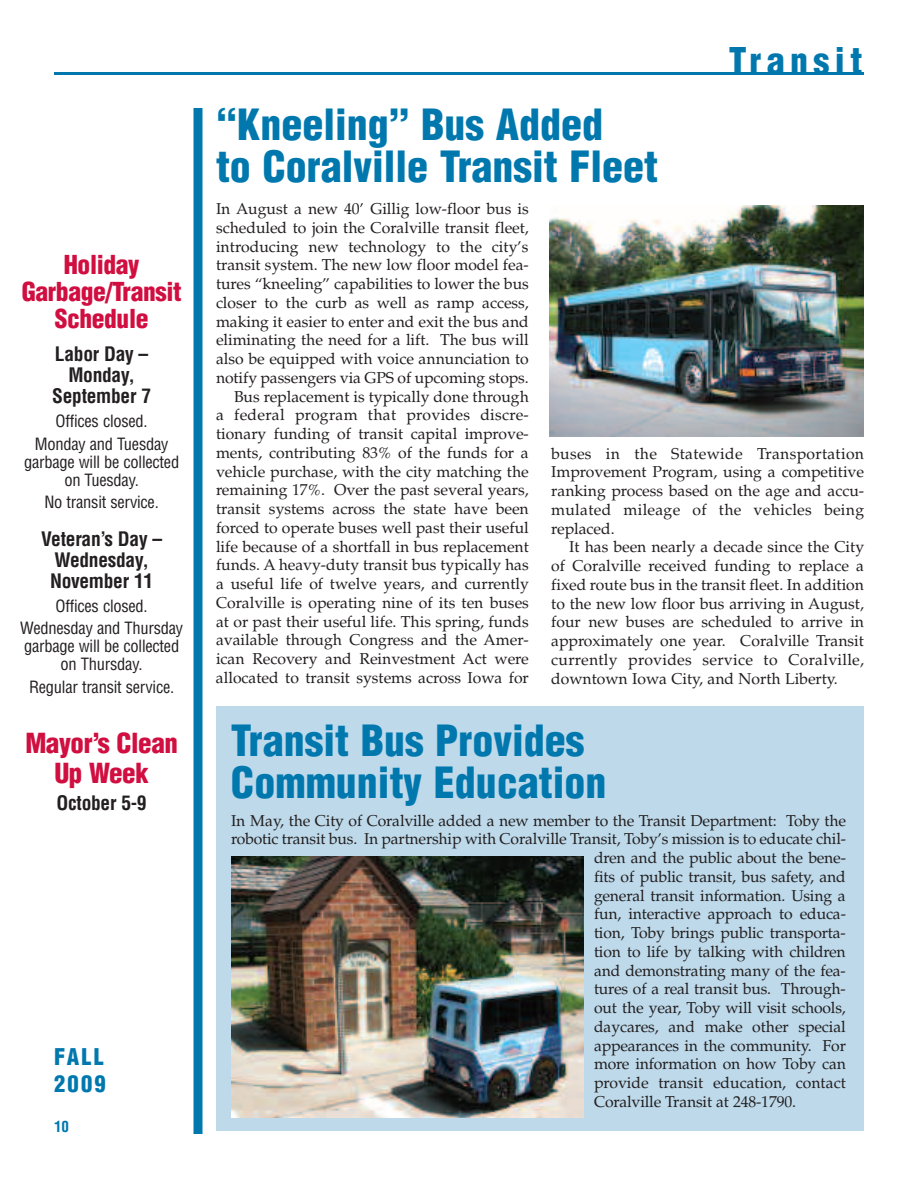
<style>
.page{position:relative;width:918px;height:1188px;background:#fff}
.page>*{position:absolute;margin:0;border:0;box-sizing:border-box;transform-origin:0 0}
.t1{font:900 condensed 42px/42px "Helvetica";color:#0078ae}
.t2{font:900 condensed 36px "Helvetica";letter-spacing:.15em;color:#0078ae}
.t3{font:900 condensed 27px/30px "Helvetica";letter-spacing:-.015em;color:#d10e40;text-align:center}
.t4{font:900 condensed 25.5px/27px "Helvetica";letter-spacing:-.015em;color:#d10e40;text-align:center}
.t5{font:900 condensed 22.5px/27px "Helvetica";letter-spacing:.1em;color:#0078ae}
.t6{font:700 condensed 19.5px/21px "Helvetica";letter-spacing:-.015em;color:#231f20;text-align:center}
.t7{font:condensed 16.5px/22.5px "Helvetica";letter-spacing:-.015em;color:#231f20;text-align:center}
.t8{font:15.75px/18.8px "Palatino";color:#231f20;text-align:justify}
.t9{font:700 condensed 15px "Helvetica";color:#0078ae}
</style>
<div class="page">
<div style="left:216px;top:706px;width:648px;height:425px;background:#bdd9ea"></div>
<div style="left:194px;top:108px;width:8px;height:1026px;background:#0078ae"></div>
<hr style="left:54px;top:72px;width:810px;height:3px;background:#0078ae">
<img style="left:549px;top:206px;width:315px;height:231px">
<img style="left:231px;top:856px;width:353px;height:262px">
<h3 class="t4" style="left:22px;top:252px;width:161px">Holiday<br>Garbage/Transit<br>Schedule</h3>
<p class="t6" style="left:52px;top:344px;width:100px">Labor Day –<br>Monday,<br>September 7</p>
<p class="t7" style="left:35px;top:410px;width:135px">Offices closed.<br>Monday and Tuesday</p>
<p class="t7" style="left:24px;top:453px;width:157px;line-height:18px">garbage will be collected on Tuesday.</p>
<p class="t7" style="left:44px;top:491px;width:116px">No transit service.</p>
<p class="t6" style="left:41px;top:528px;width:123px">Veteran’s Day –<br>Wednesday,<br>November 11</p>
<p class="t7" style="left:20px;top:595px;width:165px">Offices closed.<br>Wednesday and Thursday</p>
<p class="t7" style="left:24px;top:637px;width:157px;line-height:18px">garbage will be collected on Thursday.</p>
<p class="t7" style="left:29px;top:676px;width:147px">Regular transit service.</p>
<h3 class="t3" style="left:25px;top:728px;width:154px">Mayor’s Clean<br>Up Week</h3>
<p class="t6" style="left:57px;top:792px;width:92px">October 5-9</p>
<h3 class="t5" style="left:54px;top:1044px;width:53px">FALL<br>2009</h3>
<p class="t9" style="left:54px;top:1118px;width:16px">10</p>
<h1 class="t1" style="left:216px;top:104px;width:444px">“Kneeling” Bus Added<br>to Coralville Transit Fleet</h1>
<h2 class="t2" style="left:729px;top:40px;width:135px">Transit</h2>
<p class="t8" style="left:216px;top:199px;width:314px;text-align:right">In August a new 40’ Gillig low-floor bus is scheduled to join the Coralville transit fleet, introducing new technology to the city’s transit system. The new low floor model fea&shy;tures “kneeling” capabilities to lower the bus closer to the curb as well as ramp access, making it easier to enter and exit the bus and eliminating the need for a lift. The bus will also be equipped with voice annunciation to notify passengers via GPS of upcoming stops.<br>Bus replacement is typically done through<br>a federal program that provides discre&shy;tionary funding of transit capital improve&shy;ments, contributing 83% of the funds for a vehicle purchase, with the city matching the remaining 17%. Over the past several years, transit systems across the state have been forced to operate buses well past their useful life because of a shortfall in bus replacement funds. A heavy-duty transit bus typically has a useful life of twelve years, and currently Coralville is operating nine of its ten buses at or past their useful life. This spring, funds available through Congress and the Amer&shy;ican Recovery and Reinvestment Act were allocated to transit systems across Iowa for</p>
<p class="t8" style="left:551px;top:444px;width:314px">buses in the Statewide Transportation Improvement Program, using a competitive ranking process based on the age and accu&shy;mulated mileage of the vehicles being replaced.</p>
<p class="t8" style="left:551px;top:537px;width:314px;text-indent:18px">It has been nearly a decade since the City of Coralville received funding to replace a fixed route bus in the transit fleet. In addition to the new low floor bus arriving in August, four new buses are scheduled to arrive in approximately one year. Coralville Transit currently provides service to Coralville, downtown Iowa City, and North Liberty.</p>
<h1 class="t1" style="left:231px;top:721px;width:377px">Transit Bus Provides<br>Community Education</h1>
<p class="t8" style="left:231px;top:811px;width:616px">In May, the City of Coralville added a new member to the Transit Department: Toby the</p>
<p class="t8" style="left:231px;top:830px;width:617px">robotic transit bus. In partnership with Coralville Transit, Toby’s mission is to educate chil-</p>
<p class="t8" style="left:594px;top:848px;width:253px">dren and the public about the bene-</p>
<p class="t8" style="left:594px;top:867px;width:253px">fits of public transit, bus safety, and</p>
<p class="t8" style="left:594px;top:886px;width:253px">general transit information. Using a</p>
<p class="t8" style="left:594px;top:905px;width:253px">fun, interactive approach to educa-</p>
<p class="t8" style="left:594px;top:923px;width:253px">tion, Toby brings public transporta-</p>
<p class="t8" style="left:594px;top:942px;width:253px">tion to life by talking with children</p>
<p class="t8" style="left:594px;top:961px;width:253px">and demonstrating many of the fea-</p>
<p class="t8" style="left:594px;top:980px;width:253px">tures of a real transit bus. Through-</p>
<p class="t8" style="left:594px;top:998px;width:253px">out the year, Toby will visit schools,</p>
<p class="t8" style="left:594px;top:1017px;width:253px">daycares, and make other special</p>
<p class="t8" style="left:594px;top:1036px;width:253px">appearances in the community. For</p>
<p class="t8" style="left:594px;top:1055px;width:253px">more information on how Toby can</p>
<p class="t8" style="left:594px;top:1073px;width:253px">provide transit education, contact</p>
<p class="t8" style="left:594px;top:1092px;width:204px">Coralville Transit at 248-1790.</p>
</div>
